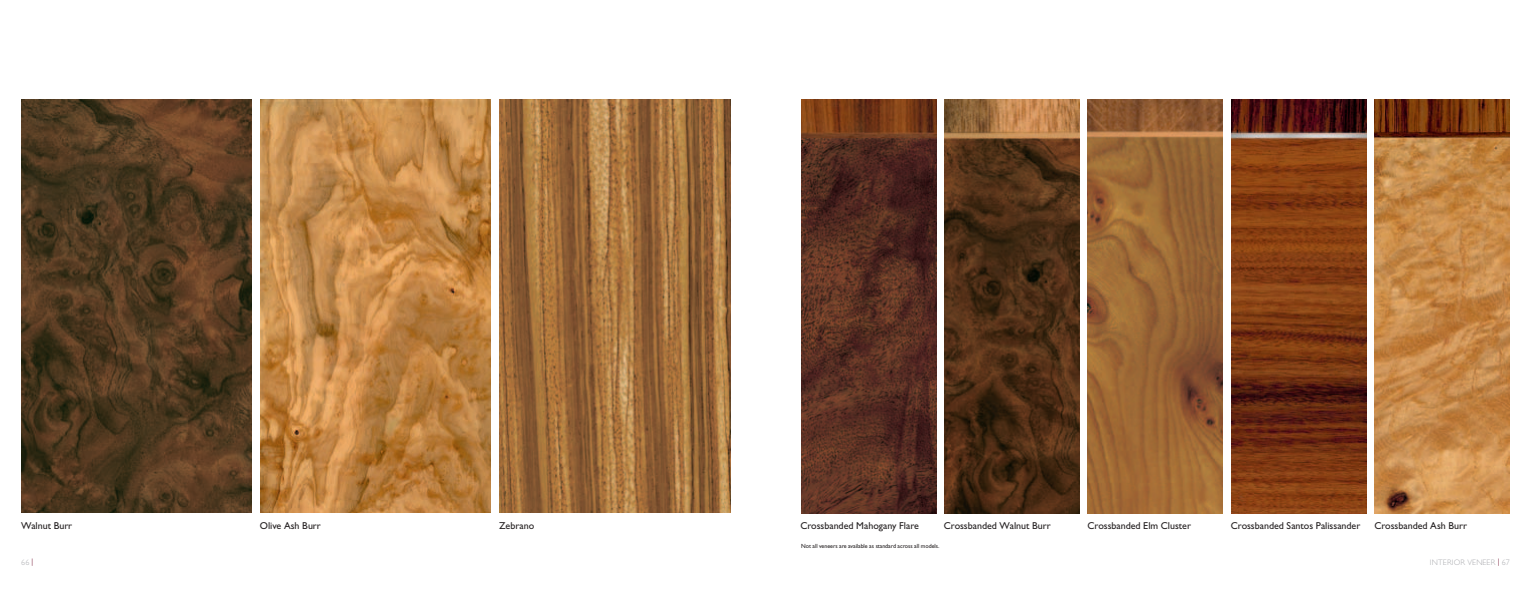
<style>
.page{position:relative;width:1531px;height:596px;background:#fff}
.page>*{position:absolute;margin:0;border:0;box-sizing:border-box;transform-origin:0 0}
.t1{font:10px "Gill Alt One";color:#231f20}
.t2{font:300 8px "Gill Alt One";letter-spacing:.025em;color:#a8a9ad}
.t3{font:6px "Gill Alt One";letter-spacing:-.01em;color:#231f20}
.s1{color:#670020}
</style>
<div class="page">
<img style="left:944px;top:99px;width:135px;height:414px">
<img style="left:1088px;top:99px;width:135px;height:414px">
<img style="left:499px;top:99px;width:231px;height:413px">
<img style="left:260px;top:99px;width:231px;height:413px">
<img style="left:1231px;top:99px;width:135px;height:414px">
<img style="left:1375px;top:99px;width:134px;height:414px">
<img style="left:801px;top:99px;width:135px;height:414px">
<img style="left:21px;top:99px;width:231px;height:413px">
<p class="t1" style="left:21px;top:519px;width:53px">Walnut Burr</p>
<p class="t1" style="left:260px;top:519px;width:62px">Olive Ash Burr</p>
<p class="t1" style="left:499px;top:519px;width:37px">Zebrano</p>
<p class="t2" style="left:21px;top:557px;width:14px">66 <span class="s1">|</span></p>
<p class="t1" style="left:800px;top:519px;width:120px">Crossbanded Mahogany Flare</p>
<p class="t1" style="left:944px;top:519px;width:108px">Crossbanded Walnut Burr</p>
<p class="t1" style="left:1087px;top:519px;width:105px">Crossbanded Elm Cluster</p>
<p class="t1" style="left:1231px;top:519px;width:131px">Crossbanded Santos Palissander</p>
<p class="t1" style="left:1374px;top:519px;width:94px">Crossbanded Ash Burr</p>
<p class="t3" style="left:801px;top:542px;width:140px">Not all veneers are available as standard across all models.</p>
<p class="t2" style="left:1430px;top:557px;width:19px">INTERIOR</p>
<p class="t2" style="left:1467px;top:557px;width:44px">VENEER <span class="s1">|</span> 67</p>
</div>
